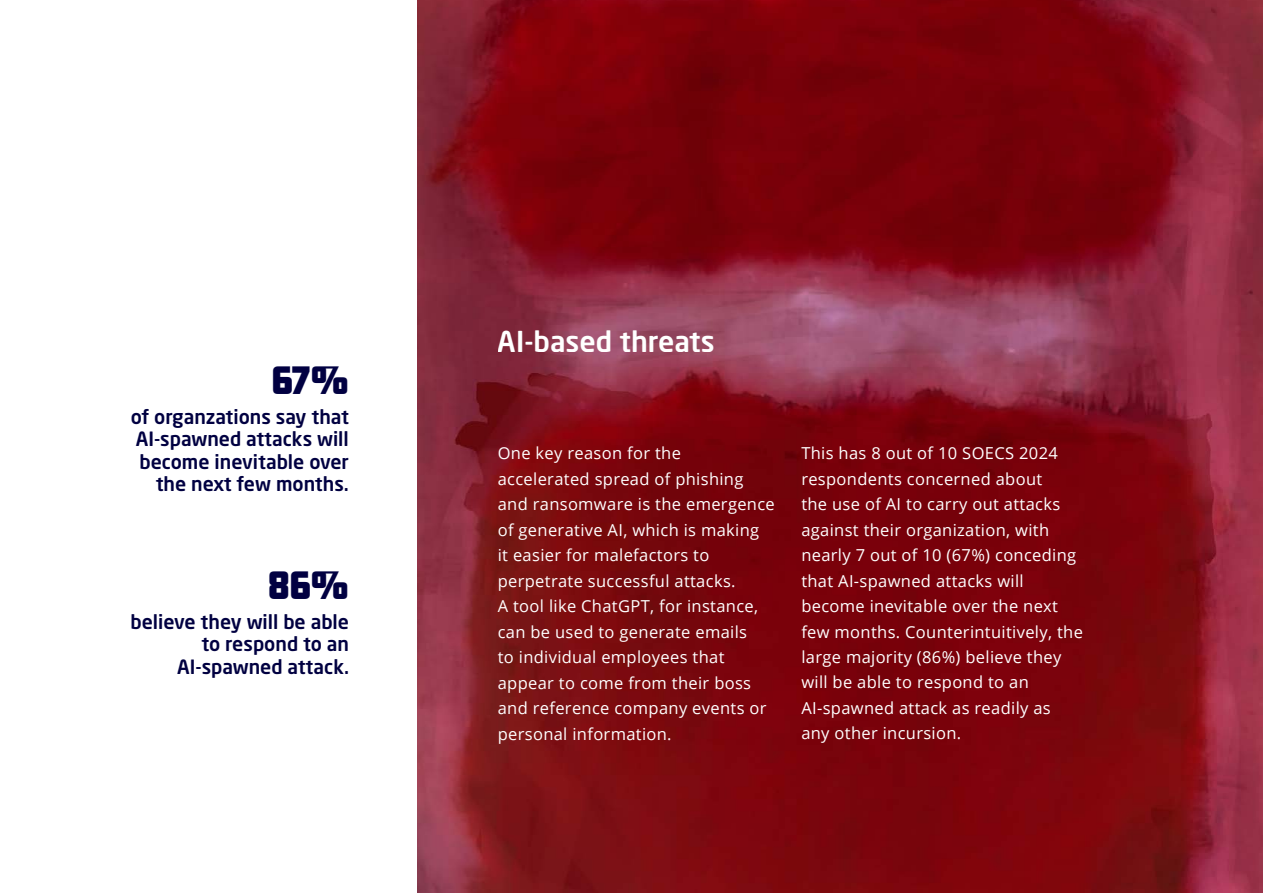
<style>
.page{position:relative;width:1263px;height:893px;background:#fff}
.page>*{position:absolute;margin:0;border:0;box-sizing:border-box;transform-origin:0 0}
.t1{font:900 34.5px "Amboy";color:#010041}
.t2{font:500 28.5px "Neo Sans W1 G";color:#fff}
.t3{font:500 19.5px/22.5px "Neo Sans W1 G";color:#010041;text-align:right}
.t4{font:16.5px/25.5px "Open Sans";letter-spacing:.02em;color:#fff}
</style>
<div class="page">
<img style="left:417px;top:0;width:846px;height:893px">
<h1 class="t1" style="left:272px;top:360px;width:78px">67%</h1>
<p class="t3" style="left:131px;top:405px;width:220px">of organzations say that<br>AI-spawned attacks will become inevitable over the next few months.</p>
<h1 class="t1" style="left:268px;top:565px;width:82px">86%</h1>
<p class="t3" style="left:130px;top:610px;width:220px">believe they will be able to respond to an<br>AI-spawned attack.</p>
<h2 class="t2" style="left:498px;top:323px;width:218px">AI-based threats</h2>
<p class="t4" style="left:498px;top:440px;width:279px">One key reason for the accelerated spread of phishing and ransomware is the emergence of generative AI, which is making<br>it easier for malefactors to perpetrate successful attacks.<br>A tool like ChatGPT, for instance, can be used to generate emails<br>to individual employees that appear to come from their boss and reference company events or personal information.</p>
<p class="t4" style="left:801px;top:440px;width:283px">This has 8 out of 10 SOECS 2024 respondents concerned about<br>the use of AI to carry out attacks against their organization, with nearly 7 out of 10 (67%) conceding that AI-spawned attacks will become inevitable over the next few months. Counterintuitively, the large majority (86%) believe they will be able to respond to an<br>AI-spawned attack as readily as any other incursion.</p>
</div>
